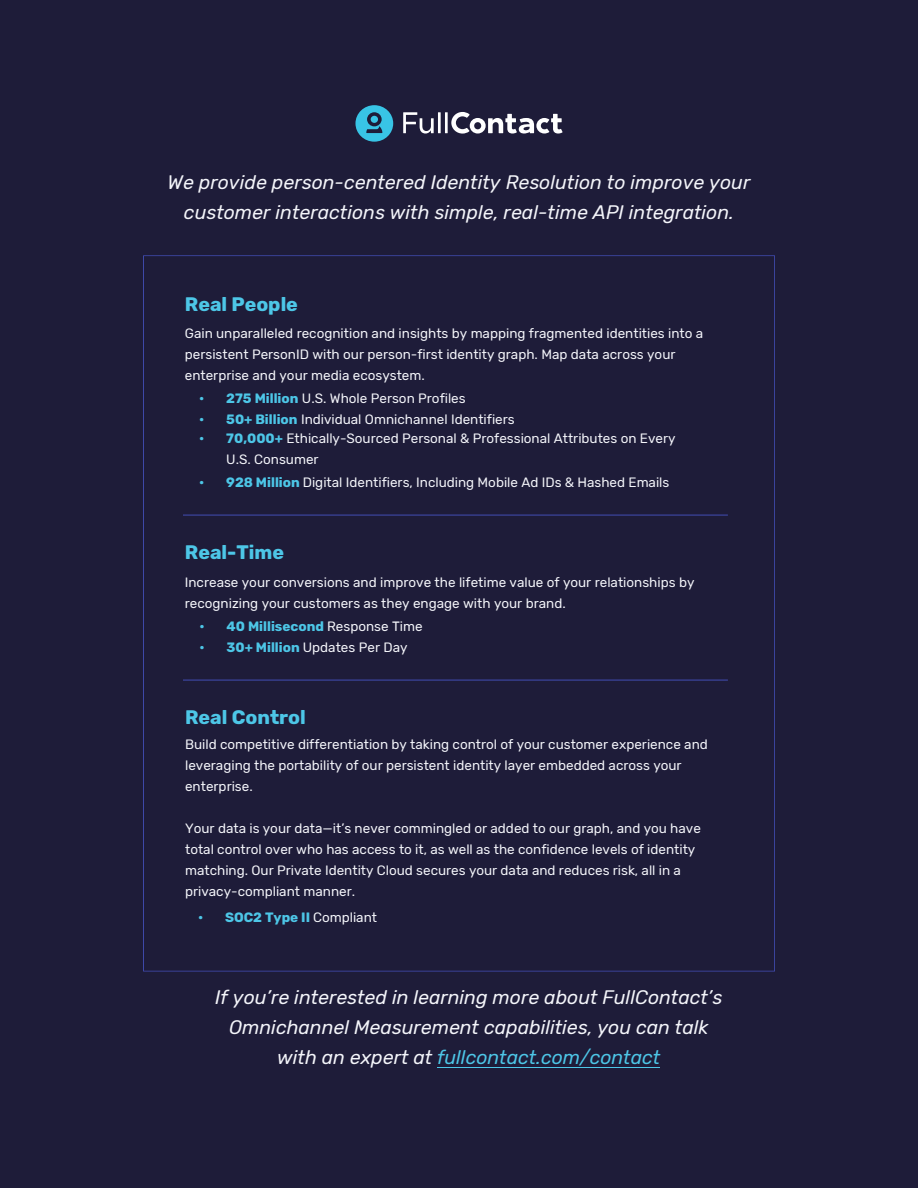
<style>
.page{position:relative;width:918px;height:1188px;background:#1e1c39}
.page>*{position:absolute;margin:0;border:0;box-sizing:border-box;transform-origin:0 0}
.t1{font:italic 19.5px/30px "Rubik";color:#f4f5fa;text-align:center}
.t2{font:700 19.5px "Rubik";color:#4dc6e7}
.t3{font:13.5px/21px "Rubik";color:#f4f5fa}
.t4{font:700 13.5px "Rubik";color:#4dc6e7}
.s1{font-weight:700;color:#4dc6e7}
.s2{font-weight:400;color:#f4f5fa}
.s3{color:#4dc6e7}
</style>
<div class="page">
<svg style="left:355px;top:105px;width:38px;height:37px"></svg>
<svg style="left:403px;top:112px;width:31px;height:22px"></svg>
<hr style="left:438px;top:112px;width:3px;height:21px;background:#fff">
<hr style="left:445px;top:112px;width:3px;height:21px;background:#fff">
<svg style="left:451px;top:112px;width:112px;height:22px"></svg>
<hr style="left:437px;top:1067px;width:223px;height:1px;background:#4dc6e7">
<svg style="left:143px;top:255px;width:632px;height:717px"></svg>
<hr style="left:184px;top:515px;width:543px;height:1px;background:#3f49aa">
<hr style="left:184px;top:680px;width:543px;height:1px;background:#3f49aa">
<h1 class="t1" style="left:168px;top:168px;width:584px">We provide person-centered Identity Resolution to improve your customer interactions with simple, real-time API integration.</h1>
<h1 class="t2" style="left:185px;top:292px;width:115px">Real People</h1>
<p class="t3" style="left:185px;top:323px;width:520px">Gain unparalleled recognition and insights by mapping fragmented identities into a persistent PersonID with our person-first identity graph. Map data across your enterprise and your media ecosystem.</p>
<p class="t3" style="left:199px;top:389px;width:268px"><span class="s1">• 275 Million</span> U.S. Whole Person Profiles</p>
<p class="t3" style="left:199px;top:410px;width:317px"><span class="s1">• 50+ Billion</span> Individual Omnichannel Identifiers</p>
<p class="t3" style="left:226px;top:428px;width:451px;text-indent:-27px"><span class="s1">• 70,000+</span> Ethically-Sourced Personal &amp; Professional Attributes on Every<br>U.S. Consumer</p>
<p class="t3" style="left:199px;top:473px;width:472px"><span class="s1">• 928 Million</span> Digital Identifiers, Including Mobile Ad IDs &amp; Hashed Emails</p>
<h1 class="t2" style="left:185px;top:541px;width:101px">Real-Time</h1>
<p class="t3" style="left:185px;top:572px;width:511px">Increase your conversions and improve the lifetime value of your relationships by recognizing your customers as they engage with your brand.</p>
<p class="t4" style="left:200px;top:619px;width:225px">• 40 Millisecond <span class="s2">Response Time</span></p>
<p class="t3" style="left:200px;top:637px;width:210px"><span class="s1">• 30+ Million</span> Updates Per Day</p>
<h1 class="t2" style="left:185px;top:706px;width:122px">Real Control</h1>
<p class="t3" style="left:185px;top:734px;width:524px">Build competitive differentiation by taking control of your customer experience and leveraging the portability of our persistent identity layer embedded across your enterprise.</p>
<p class="t3" style="left:185px;top:818px;width:517px">Your data is your data—it’s never commingled or added to our graph, and you have total control over who has access to it, as well as the confidence levels of identity matching. Our Private Identity Cloud secures your data and reduces risk, all in a privacy-compliant manner.</p>
<p class="t4" style="left:198px;top:909px;width:181px">• SOC2 Type II <span class="s2">Compliant</span></p>
<h1 class="t1" style="left:215px;top:983px;width:508px">If you’re interested in learning more about FullContact’s<br>Omnichannel Measurement capabilities, you can talk with an expert at <span class="s3">fullcontact.com/contact</span></h1>
</div>
